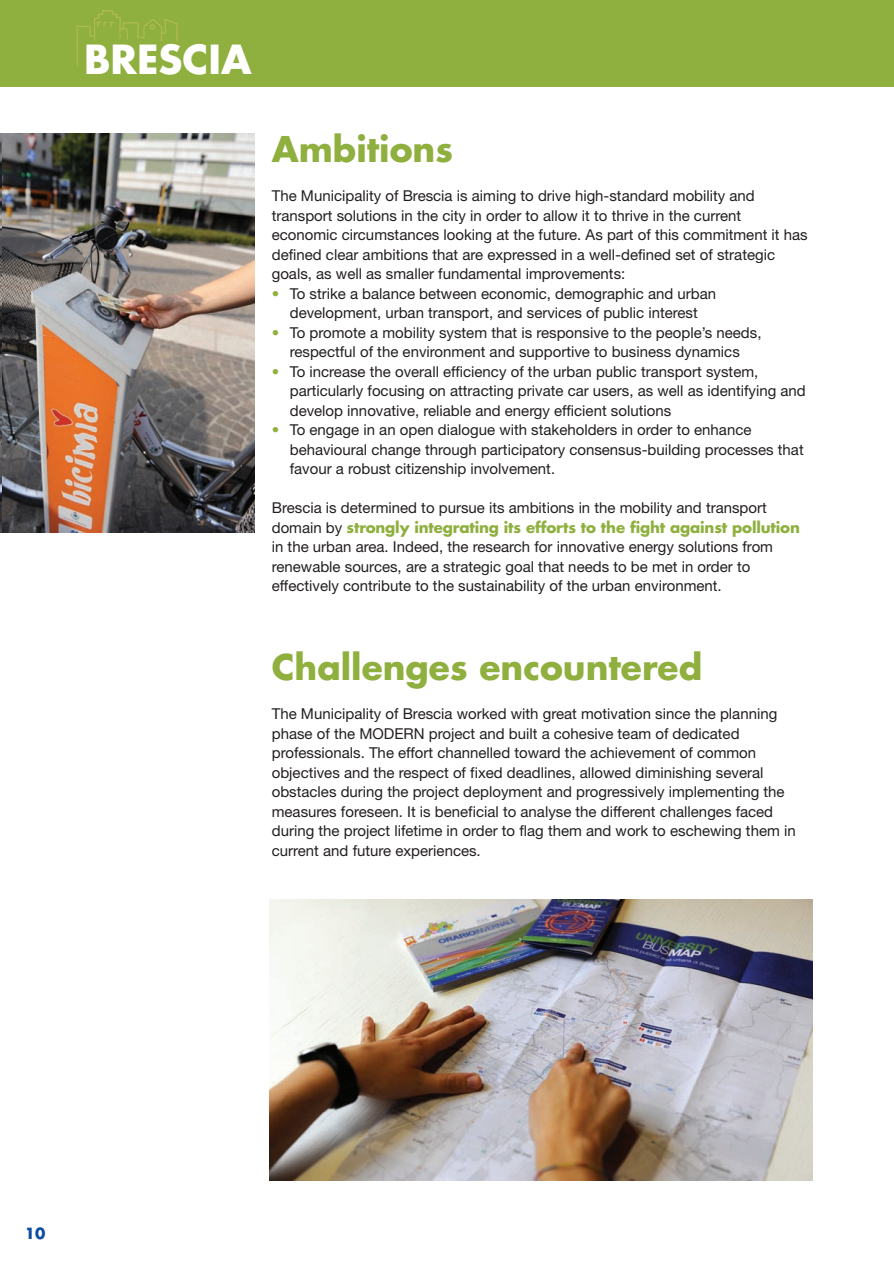
<style>
.page{position:relative;width:894px;height:1270px;background:#fff}
.page>*{position:absolute;margin:0;border:0;box-sizing:border-box;transform-origin:0 0}
.t1{font:700 39px "Futura Std";color:#fff}
.t2{font:700 34.5px "Futura Std";color:#8faf3e}
.t3{font:15px/19.5px "Helvetica Neue LT Std";color:#231f20}
.t4{font:700 15px "Futura Std";letter-spacing:-.01em;color:#8faf3e}
.t5{font:700 15px "Futura Std";color:#0d4da1}
.s1{color:#8faf3e}
.s2{font-family:"Helvetica Neue LT Std";font-weight:400;color:#231f20}
</style>
<div class="page">
<img style="left:0;top:134px;width:2px;height:398px">
<div style="left:0;top:0;width:894px;height:87px;background:#8faf3e"></div>
<svg style="left:76px;top:10px;width:102px;height:55px"></svg>
<img style="left:2px;top:134px;width:253px;height:398px">
<img style="left:270px;top:899px;width:542px;height:280px">
<h1 class="t1" style="left:84px;top:34px;width:169px">BRESCIA</h1>
<h2 class="t2" style="left:272px;top:126px;width:183px">Ambitions</h2>
<p class="t3" style="left:272px;top:186px;width:537px">The Municipality of Brescia is aiming to drive high-standard mobility and transport solutions in the city in order to allow it to thrive in the current economic circumstances looking at the future. As part of this commitment it has defined clear ambitions that are expressed in a well-defined set of strategic goals, as well as smaller fundamental improvements:</p>
<p class="t3" style="left:272px;top:283px;width:446px;text-align:center"><span class="s1">•</span> To strike a balance between economic, demographic and urban development, urban transport, and services of public interest</p>
<p class="t3" style="left:272px;top:322px;width:491px;text-align:center"><span class="s1">•</span> To promote a mobility system that is responsive to the people’s needs, respectful of the environment and supportive to business dynamics</p>
<p class="t3" style="left:290px;top:361px;width:517px;text-indent:-18px"><span class="s1">•</span> To increase the overall efficiency of the urban public transport system, particularly focusing on attracting private car users, as well as identifying and develop innovative, reliable and energy efficient solutions</p>
<p class="t3" style="left:290px;top:420px;width:515px;text-indent:-18px"><span class="s1">•</span> To engage in an open dialogue with stakeholders in order to enhance behavioural change through participatory consensus-building processes that favour a robust citizenship involvement.</p>
<p class="t3" style="left:272px;top:498px;width:496px">Brescia is determined to pursue its ambitions in the mobility and transport</p>
<p class="t4" style="left:272px;top:517px;width:529px"><span class="s2">domain by</span> strongly integrating its efforts to the fight against pollution</p>
<p class="t3" style="left:272px;top:537px;width:503px">in the urban area. Indeed, the research for innovative energy solutions from renewable sources, are a strategic goal that needs to be met in order to effectively contribute to the sustainability of the urban environment.</p>
<h2 class="t2" style="left:272px;top:644px;width:432px">Challenges encountered</h2>
<p class="t3" style="left:272px;top:703px;width:525px">The Municipality of Brescia worked with great motivation since the planning phase of the MODERN project and built a cohesive team of dedicated professionals. The effort channelled toward the achievement of common objectives and the respect of fixed deadlines, allowed diminishing several obstacles during the project deployment and progressively implementing the measures foreseen. It is beneficial to analyse the different challenges faced during the project lifetime in order to flag them and work to eschewing them in current and future experiences.</p>
<p class="t5" style="left:25px;top:1222px;width:22px">10</p>
</div>
